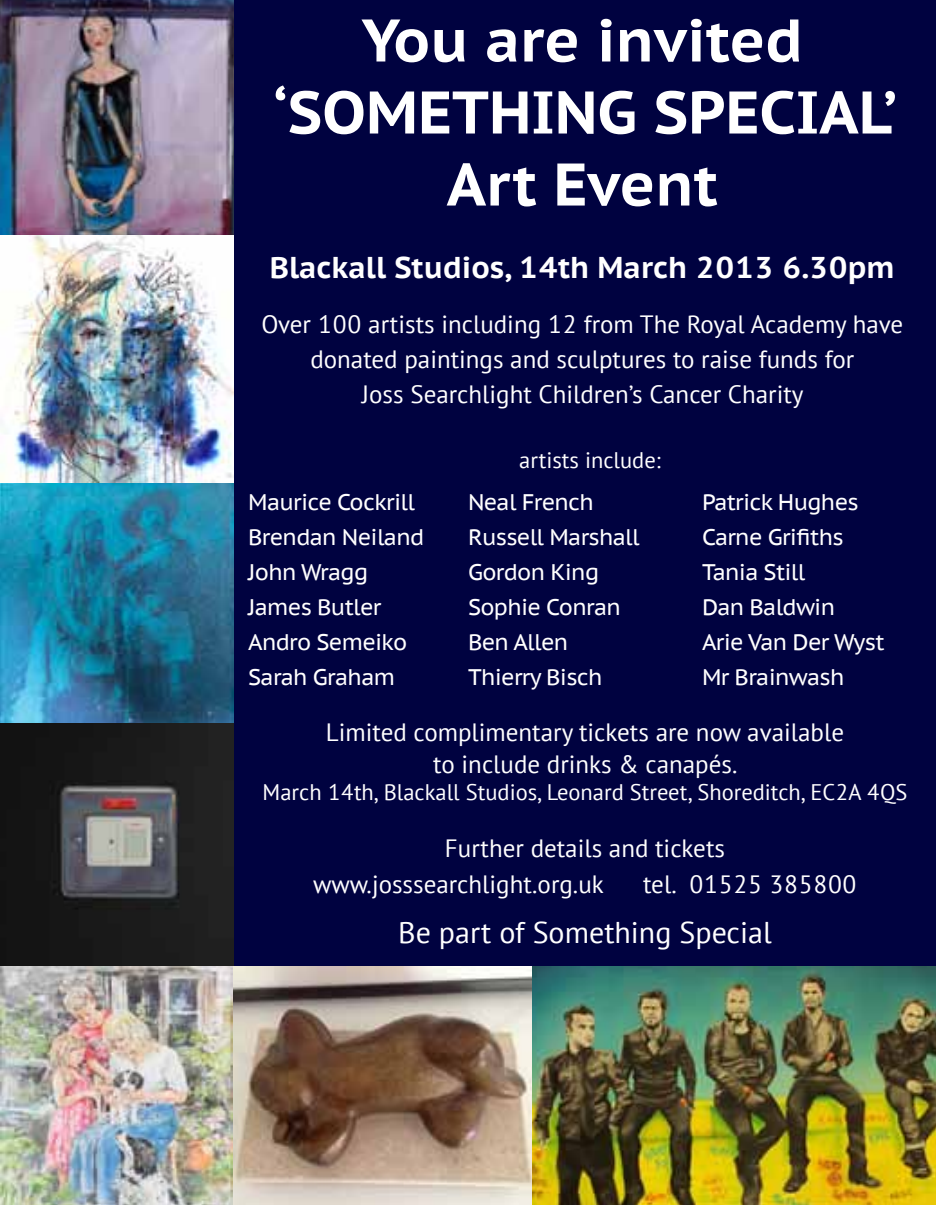
<style>
.page{position:relative;width:936px;height:1205px;background:#fff}
.page>*{position:absolute;margin:0;border:0;box-sizing:border-box;transform-origin:0 0}
.t1{font:700 60px/72px "PT Sans Caption";color:#fff;text-align:center}
.t2{font:700 30px "PT Sans Caption";color:#fff}
.t3{font:30px "PT Sans";color:#fff}
.t4{font:25px/35px "PT Sans";color:#fff;text-align:center}
.t5{font:22.5px/35px "PT Sans Caption";letter-spacing:-.03em;color:#fff}
.t6{font:22.5px "PT Sans";color:#fff}
</style>
<div class="page">
<div style="left:0;top:0;width:935px;height:1205px;background:#000240"></div>
<img style="left:0;top:0;width:234px;height:236px">
<img style="left:0;top:236px;width:234px;height:969px">
<img style="left:531px;top:967px;width:404px;height:238px">
<img style="left:234px;top:967px;width:297px;height:238px">
<h1 class="t1" style="left:273px;top:3px;width:625px">You are invited ‘SOMETHING SPECIAL’<br>Art Event</h1>
<p class="t2" style="left:270px;top:247px;width:626px">Blackall Studios, 14th March 2013 6.30pm</p>
<p class="t4" style="left:261px;top:306px;width:643px">Over 100 artists including 12 from The Royal Academy have donated paintings and sculptures to raise funds for<br>Joss Searchlight Children’s Cancer Charity</p>
<p class="t6" style="left:519px;top:445px;width:143px">artists include:</p>
<p class="t5" style="left:248px;top:484px;width:177px">Maurice Cockrill<br>Brendan Neiland<br>John Wragg<br>James Butler<br>Andro Semeiko<br>Sarah Graham</p>
<p class="t5" style="left:468px;top:484px;width:173px">Neal French<br>Russell Marshall<br>Gordon King<br>Sophie Conran<br>Ben Allen<br>Thierry Bisch</p>
<p class="t5" style="left:702px;top:484px;width:184px">Patrick Hughes<br>Carne Grifiths<br>Tania Still<br>Dan Baldwin<br>Arie Van Der Wyst<br>Mr Brainwash</p>
<p class="t4" style="left:326px;top:715px;width:519px;line-height:32.5px">Limited complimentary tickets are now available to include drinks &amp; canapés.</p>
<p class="t6" style="left:262px;top:777px;width:646px">March 14th, Blackall Studios, Leonard Street, Shoreditch, EC2A 4QS</p>
<p class="t4" style="left:313px;top:829px;width:413px;line-height:36px;text-align:left;text-indent:132px">Further details and tickets www.josssearchlight.org.uk</p>
<p class="t4" style="left:643px;top:866px;width:215px">tel. 01525 385800</p>
<p class="t3" style="left:398px;top:913px;width:375px">Be part of Something Special</p>
</div>
